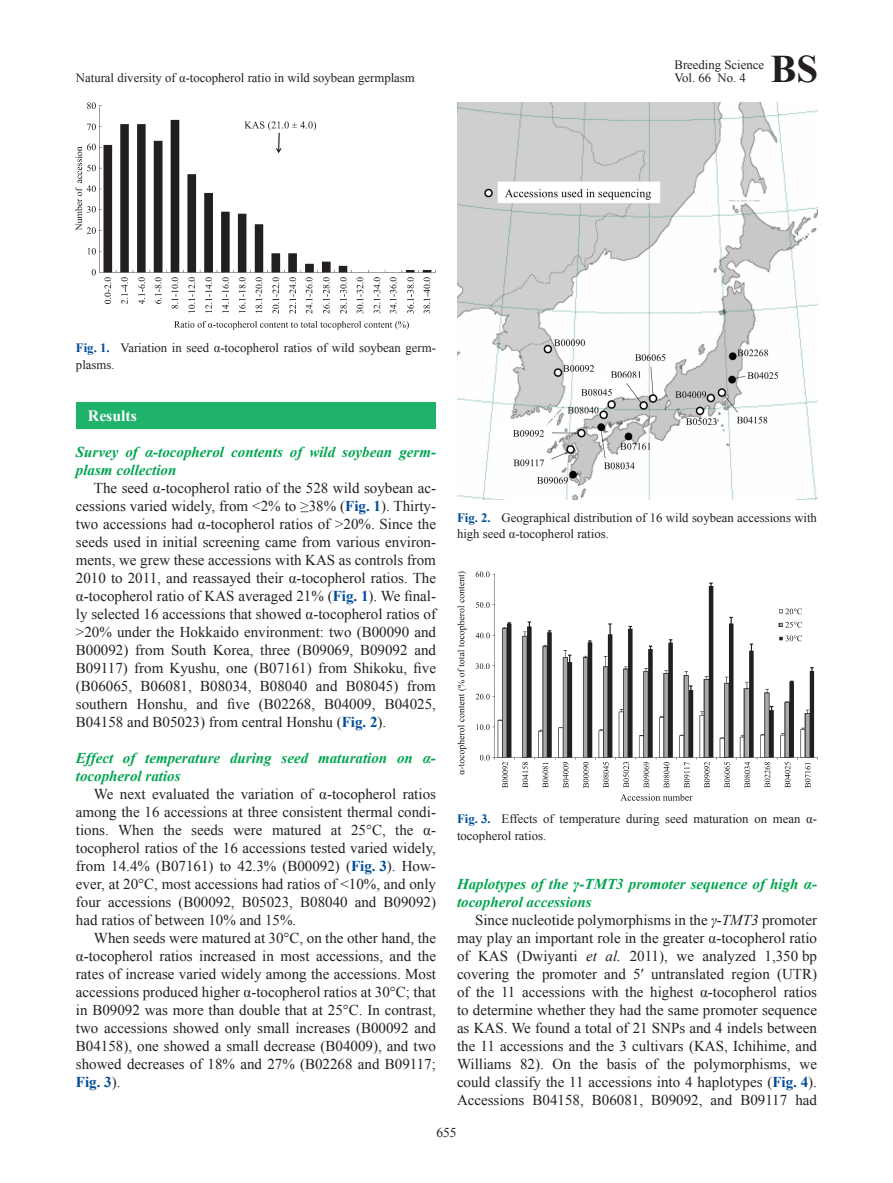
<style>
.page{position:relative;width:893px;height:1183px;background:#fff}
.page>*{position:absolute;margin:0;border:0;box-sizing:border-box;transform-origin:0 0}
.t1{font:700 39px "Times New Roman";color:#231f20}
.t2{font:700 15.75px "Times New Roman";color:#fff}
.t3{font:15px/18px "Times New Roman";color:#231f20;text-align:justify}
.t4{font:italic 700 15px/18px "Times New Roman";color:#00a54f}
.t5{font:13.5px "Times New Roman";color:#231f20}
.t6{font:12.75px/16.5px "Times New Roman";color:#231f20}
.s1{font-weight:700;color:#014c98}
.s2{font-style:italic}
</style>
<div class="page">
<div style="left:76px;top:402px;width:360px;height:27px;background:#1eb26a"></div>
<img style="left:76px;top:102px;width:360px;height:227px">
<img style="left:457px;top:102px;width:360px;height:397px">
<img style="left:457px;top:571px;width:360px;height:229px">
<p class="t6" style="left:76px;top:69px;width:340px">Natural diversity of α-tocopherol ratio in wild soybean germplasm</p>
<p class="t6" style="left:674px;top:58px;width:91px;line-height:12.8px">Breeding Science<br>Vol. 66 No. 4</p>
<h1 class="t1" style="left:770px;top:42px;width:49px">BS</h1>
<p class="t6" style="left:76px;top:339px;width:360px"><span class="s1">Fig. 1.</span> Variation in seed α-tocopherol ratios of wild soybean germ&shy;plasms.</p>
<p class="t2" style="left:88px;top:404px;width:50px">Results</p>
<p class="t4" style="left:76px;top:442px;width:361px">Survey of α-tocopherol contents of wild soybean germ&shy;plasm collection</p>
<p class="t3" style="left:76px;top:478px;width:362px;text-indent:18px">The seed α-tocopherol ratio of the 528 wild soybean ac&shy;cessions varied widely, from &lt;2% to ≥38% (<span class="s1">Fig. 1</span>). Thirty&shy;two accessions had α-tocopherol ratios of &gt;20%. Since the seeds used in initial screening came from various environ&shy;ments, we grew these accessions with KAS as controls from 2010 to 2011, and reassayed their α-tocopherol ratios. The α-tocopherol ratio of KAS averaged 21% (<span class="s1">Fig. 1</span>). We final&shy;ly selected 16 accessions that showed α-tocopherol ratios of &gt;20% under the Hokkaido environment: two (B00090 and B00092) from South Korea, three (B09069, B09092 and B09117) from Kyushu, one (B07161) from Shikoku, five (B06065, B06081, B08034, B08040 and B08045) from southern Honshu, and five (B02268, B04009, B04025, B04158 and B05023) from central Honshu (<span class="s1">Fig. 2</span>).</p>
<p class="t4" style="left:76px;top:748px;width:361px">Effect of temperature during seed maturation on α&shy;tocopherol ratios</p>
<p class="t3" style="left:76px;top:784px;width:362px;text-indent:18px">We next evaluated the variation of α-tocopherol ratios among the 16 accessions at three consistent thermal condi&shy;tions. When the seeds were matured at 25°C, the α&shy;tocopherol ratios of the 16 accessions tested varied widely, from 14.4% (B07161) to 42.3% (B00092) (<span class="s1">Fig. 3</span>). How&shy;ever, at 20°C, most accessions had ratios of &lt;10%, and only four accessions (B00092, B05023, B08040 and B09092) had ratios of between 10% and 15%.</p>
<p class="t3" style="left:76px;top:928px;width:362px;text-indent:18px">When seeds were matured at 30°C, on the other hand, the α-tocopherol ratios increased in most accessions, and the rates of increase varied widely among the accessions. Most accessions produced higher α-tocopherol ratios at 30°C; that in B09092 was more than double that at 25°C. In contrast, two accessions showed only small increases (B00092 and B04158), one showed a small decrease (B04009), and two showed decreases of 18% and 27% (B02268 and B09117; <span class="s1">Fig. 3</span>).</p>
<p class="t6" style="left:457px;top:509px;width:362px"><span class="s1">Fig. 2.</span> Geographical distribution of 16 wild soybean accessions with high seed α-tocopherol ratios.</p>
<p class="t6" style="left:457px;top:810px;width:362px"><span class="s1">Fig. 3.</span> Effects of temperature during seed maturation on mean α&shy;tocopherol ratios.</p>
<p class="t4" style="left:457px;top:874px;width:361px">Haplotypes of the γ-TMT3 promoter sequence of high α&shy;tocopherol accessions</p>
<p class="t3" style="left:457px;top:910px;width:362px;text-indent:18px">Since nucleotide polymorphisms in the <span class="s2">γ-TMT3</span> promoter may play an important role in the greater α-tocopherol ratio of KAS (Dwiyanti <span class="s2">et al.</span> 2011), we analyzed 1,350 bp covering the promoter and 5′ untranslated region (UTR) of the 11 accessions with the highest α-tocopherol ratios to determine whether they had the same promoter sequence as KAS. We found a total of 21 SNPs and 4 indels between the 11 accessions and the 3 cultivars (KAS, Ichihime, and Williams 82). On the basis of the polymorphisms, we could classify the 11 accessions into 4 haplotypes (<span class="s1">Fig. 4</span>).<br>Accessions B04158, B06081, B09092, and B09117 had</p>
<p class="t5" style="left:436px;top:1123px;width:22px">655</p>
</div>
